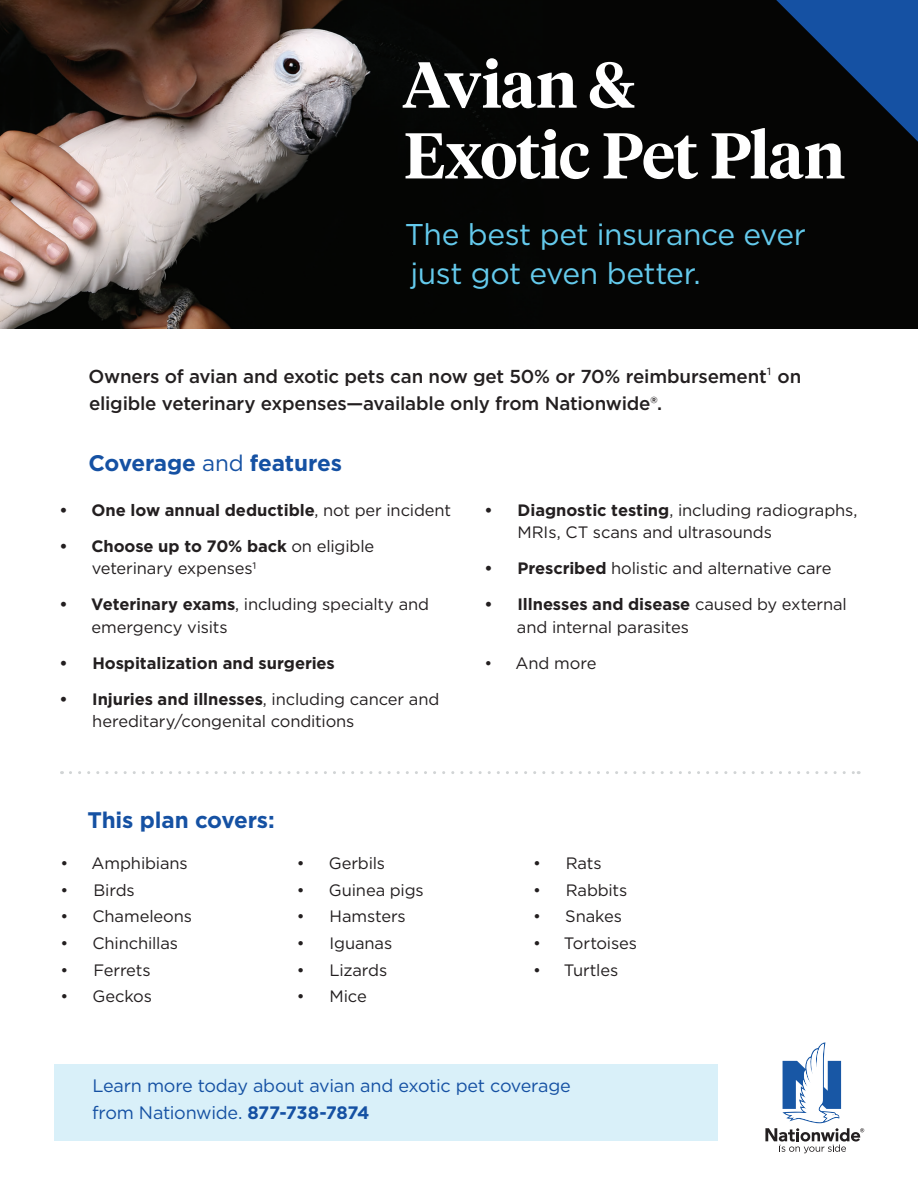
<style>
.page{position:relative;width:918px;height:1188px;background:#fff}
.page>*{position:absolute;margin:0;border:0;box-sizing:border-box;transform-origin:0 0}
.t1{font:600 64.35px "Tiempos Headline";letter-spacing:-.015em;color:#fff}
.subhead{font:30px/39px "Gotham";letter-spacing:-.015em;color:#64caec}
.titles{font:700 22.5px "Gotham";letter-spacing:-.01em;color:#1551a3}
.subtitle{font:500 18.75px/27px "Gotham";letter-spacing:-.01em;color:#231f20}
.cta{font:18px "Gotham";letter-spacing:-.015em;color:#1551a3}
.bullets{font:16.5px/22.5px "Gotham";letter-spacing:-.01em;color:#231f20}
.bullets-2{font:700 16.5px "Gotham";color:#231f20}
.s1{font-weight:400}
.s2{font-weight:700}
</style>
<div class="page">
<img style="left:0;top:0;width:918px;height:328px">
<svg style="left:70px;top:771px;width:789px;height:3px"></svg>
<div style="left:54px;top:1064px;width:663px;height:76px;background:#d9f0f9"></div>
<svg style="left:776px;top:0;width:142px;height:142px;background:#0c2a53"></svg>
<svg style="left:765px;top:1042px;width:99px;height:111px"></svg>
<h1 class="t1" style="left:402px;top:41px;width:234px">Avian &amp;</h1>
<h1 class="t1" style="left:404px;top:111px;width:443px">Exotic Pet Plan</h1>
<p class="subhead" style="left:405px;top:215px;width:403px">The best pet insurance ever just got even better.</p>
<p class="subtitle" style="left:89px;top:363px;width:714px">Owners of avian and exotic pets can now get 50% or 70% reimbursement<span class="s1">¹</span> on eligible veterinary expenses—available only from Nationwide®.</p>
<h2 class="titles" style="left:88px;top:448px;width:255px">Coverage <span class="s1">and</span> features</h2>
<p class="bullets-2" style="left:59px;top:499px;width:393px">• One low annual deductible<span class="s1">, not per incident</span></p>
<p class="bullets" style="left:92px;top:534px;width:284px;text-indent:-32px"><span class="s2">• Choose up to 70% back</span> on eligible veterinary expenses1</p>
<p class="bullets" style="left:92px;top:593px;width:339px;text-indent:-32px"><span class="s2">• Veterinary exams</span>, including specialty and emergency visits</p>
<p class="bullets-2" style="left:59px;top:652px;width:277px">• Hospitalization and surgeries</p>
<p class="bullets" style="left:92px;top:687px;width:349px;text-indent:-33px"><span class="s2">• Injuries and illnesses</span>, including cancer and hereditary/congenital conditions</p>
<h3 class="titles" style="left:88px;top:805px;width:189px">This plan covers:</h3>
<p class="bullets" style="left:61px;top:852px;width:129px">• Amphibians</p>
<p class="bullets" style="left:61px;top:878px;width:76px">• Birds</p>
<p class="bullets" style="left:61px;top:905px;width:133px">• Chameleons</p>
<p class="bullets" style="left:61px;top:932px;width:119px">• Chinchillas</p>
<p class="bullets" style="left:61px;top:958px;width:92px">• Ferrets</p>
<p class="bullets" style="left:61px;top:985px;width:93px">• Geckos</p>
<p class="bullets" style="left:297px;top:852px;width:90px">• Gerbils</p>
<p class="bullets" style="left:297px;top:878px;width:128px">• Guinea pigs</p>
<p class="bullets" style="left:297px;top:905px;width:111px">• Hamsters</p>
<p class="bullets" style="left:297px;top:932px;width:97px">• Iguanas</p>
<p class="bullets" style="left:297px;top:958px;width:92px">• Lizards</p>
<p class="bullets" style="left:297px;top:985px;width:72px">• Mice</p>
<p class="bullets" style="left:517px;top:498px;width:342px;text-indent:-33px"><span class="s2">• Diagnostic testing</span>, including radiographs,<br>MRIs, CT scans and ultrasounds</p>
<p class="bullets" style="left:485px;top:557px;width:349px"><span class="s2">• Prescribed</span> holistic and alternative care</p>
<p class="bullets" style="left:517px;top:593px;width:332px;text-indent:-32px"><span class="s2">• Illnesses and disease</span> caused by external and internal parasites</p>
<p class="bullets" style="left:485px;top:651px;width:113px">• And more</p>
<p class="bullets" style="left:533px;top:852px;width:70px">• Rats</p>
<p class="bullets" style="left:533px;top:878px;width:96px">• Rabbits</p>
<p class="bullets" style="left:533px;top:905px;width:90px">• Snakes</p>
<p class="bullets" style="left:533px;top:932px;width:105px">• Tortoises</p>
<p class="bullets" style="left:533px;top:958px;width:87px">• Turtles</p>
<h2 class="cta" style="left:92px;top:1074px;width:480px">Learn more today about avian and exotic pet coverage</h2>
<h2 class="cta" style="left:92px;top:1101px;width:279px">from Nationwide. <span class="s2">877-738-7874</span></h2>
</div>
